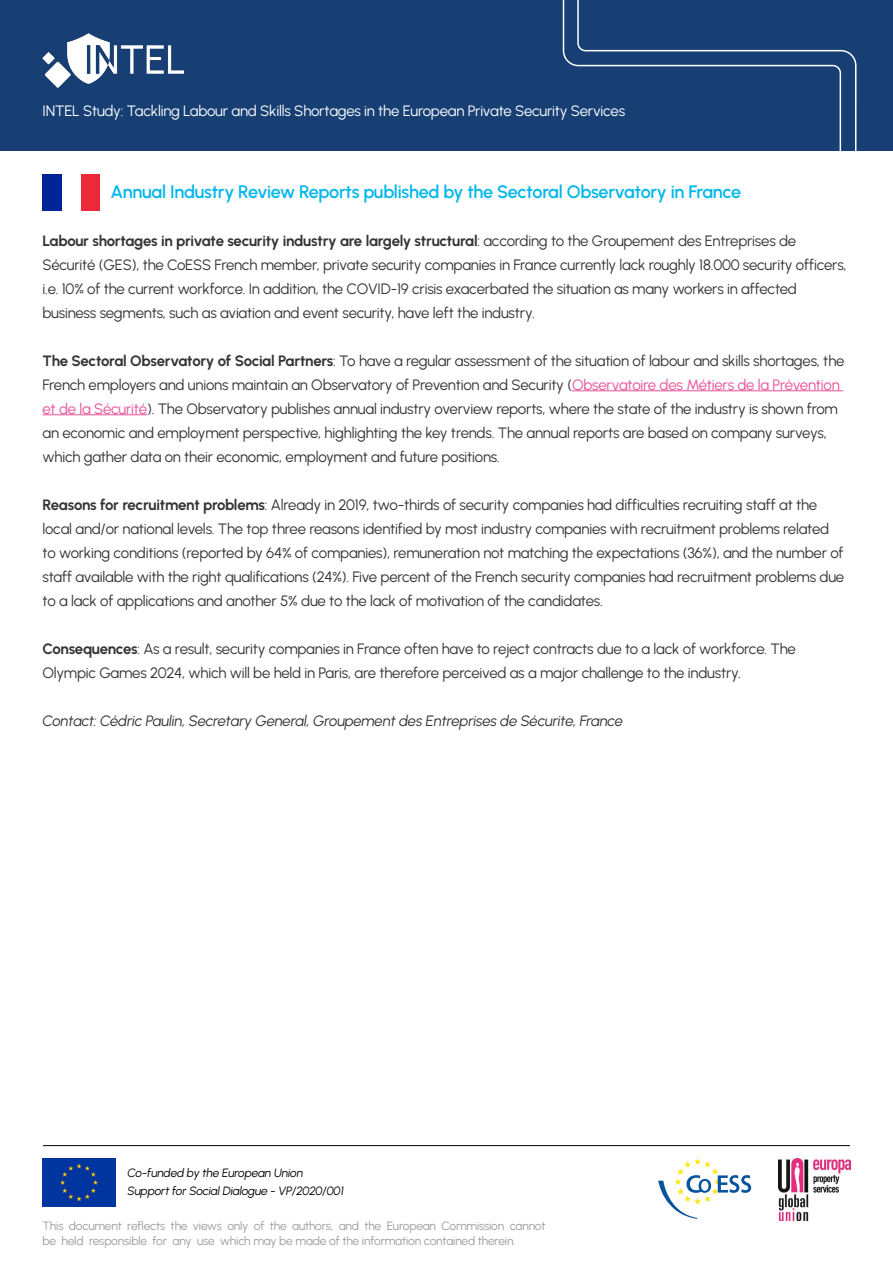
<style>
.page{position:relative;width:893px;height:1263px;background:#fff}
.page>*{position:absolute;margin:0;border:0;box-sizing:border-box;transform-origin:0 0}
.t1{font:600 18px "Urbanist";letter-spacing:-.02em;color:#00b6ed}
.t2{font:15px/24px "Urbanist";letter-spacing:-.015em;color:#343434}
.t3{font:italic 15px "Urbanist";letter-spacing:-.015em;color:#343434}
.t4{font:15px "Urbanist";letter-spacing:-.015em;color:#fff}
.t5{font:12px/14.4px "Urbanist";letter-spacing:-.015em;color:#9d9d9c}
.t6{font:italic 12px/18px "Urbanist";letter-spacing:-.015em;color:#000}
.s1{font-weight:700}
.s2{color:#ea4f96}
</style>
<div class="page">
<hr style="left:572px;top:390px;width:271px;height:1px;background:#ea4f96">
<hr style="left:43px;top:414px;width:104px;height:1px;background:#ea4f96">
<div style="left:532px;top:0;width:361px;height:150px;background:#173f74"></div>
<svg style="left:562px;top:0;width:295px;height:150px"></svg>
<div style="left:0;top:0;width:545px;height:150px;background:#173f74"></div>
<img style="left:43px;top:34px;width:140px;height:54px">
<img style="left:778px;top:1158px;width:72px;height:62px">
<svg style="left:658px;top:1158px;width:93px;height:61px"></svg>
<img style="left:43px;top:1158px;width:72px;height:49px">
<hr style="left:43px;top:1145px;width:807px;height:1px;background:#000">
<div style="left:43px;top:174px;width:57px;height:37px;background:#ed2939"></div>
<div style="left:43px;top:174px;width:38px;height:37px;background:#fff"></div>
<div style="left:43px;top:174px;width:19px;height:37px;background:#002395"></div>
<p class="t4" style="left:43px;top:101px;width:584px">INTEL Study: Tackling Labour and Skills Shortages in the European Private Security Services</p>
<p class="t1" style="left:111px;top:180px;width:632px">Annual Industry Review Reports published by the Sectoral Observatory in France</p>
<p class="t2" style="left:43px;top:228px;width:806px"><span class="s1">Labour shortages in private security industry are largely structural</span>: according to the Groupement des Entreprises de Sécurité (GES), the CoESS French member, private security companies in France currently lack roughly 18.000 security officers, i.e. 10% of the current workforce. In addition, the COVID-19 crisis exacerbated the situation as many workers in affected business segments, such as aviation and event security, have left the industry.</p>
<p class="t2" style="left:43px;top:348px;width:803px"><span class="s1">The Sectoral Observatory of Social Partners</span>: To have a regular assessment of the situation of labour and skills shortages, the French employers and unions maintain an Observatory of Prevention and Security (<span class="s2">Observatoire des Métiers de la Prévention et de la Sécurité</span>). The Observatory publishes annual industry overview reports, where the state of the industry is shown from an economic and employment perspective, highlighting the key trends. The annual reports are based on company surveys, which gather data on their economic, employment and future positions.</p>
<p class="t2" style="left:43px;top:492px;width:803px"><span class="s1">Reasons for recruitment problems</span>: Already in 2019, two-thirds of security companies had difficulties recruiting staff at the local and/or national levels. The top three reasons identified by most industry companies with recruitment problems related to working conditions (reported by 64% of companies), remuneration not matching the expectations (36%), and the number of staff available with the right qualifications (24%). Five percent of the French security companies had recruitment problems due to a lack of applications and another 5% due to the lack of motivation of the candidates.</p>
<p class="t2" style="left:43px;top:636px;width:755px"><span class="s1">Consequences</span>: As a result, security companies in France often have to reject contracts due to a lack of workforce. The<br>Olympic Games 2024, which will be held in Paris, are therefore perceived as a major challenge to the industry.</p>
<p class="t3" style="left:43px;top:711px;width:582px">Contact: Cédric Paulin, Secretary General, Groupement des Entreprises de Sécurite, France</p>
<p class="t6" style="left:128px;top:1164px;width:218px">Co-funded by the European Union<br>Support for Social Dialogue - VP/2020/001</p>
<p class="t5" style="left:43px;top:1218px;width:504px">This document reflects the views only of the authors, and the European Commission cannot be held responsible for any use which may be made of the information contained therein.</p>
</div>
